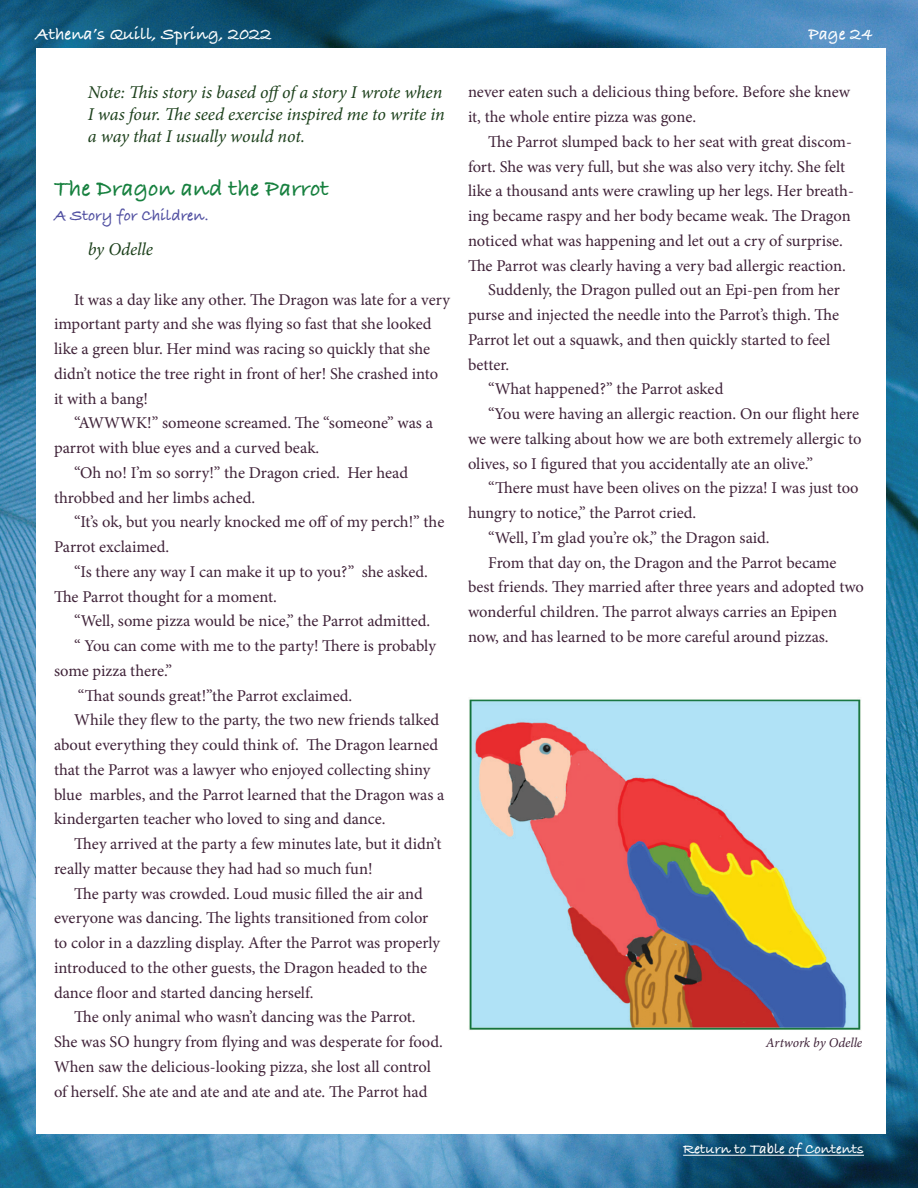
<style>
.page{position:relative;width:918px;height:1188px;background:#fff}
.page>*{position:absolute;margin:0;border:0;box-sizing:border-box;transform-origin:0 0}
.t1{font:700 24px "Bradley Hand ITCTT";color:#16803e}
.t2{font:italic 18px/21.6px "Minion Pro";letter-spacing:-.005em;color:#1c401b}
.t3{font:700 18px "Bradley Hand ITCTT";color:#fff}
.t4{font:16.5px/24.8px "Minion Pro";letter-spacing:-.005em;color:#3f2238}
.t5{font:700 16.5px "Bradley Hand ITCTT";color:#504fa1}
.t6{font:700 15px "Bradley Hand ITCTT";color:#fff}
.t7{font:italic 13.5px "Minion Pro";letter-spacing:-.005em;color:#3f2238}
</style>
<div class="page">
<img style="left:0;top:0;width:918px;height:1188px">
<hr style="left:683px;top:1155px;width:181px;height:1px;background:#fff">
<div style="left:36px;top:49px;width:850px;height:1085px;background:#fff"></div>
<img style="left:469px;top:699px;width:392px;height:331px">
<p class="t3" style="left:36px;top:21px;width:237px">Athena’s Quill, Spring, 2022</p>
<p class="t3" style="left:808px;top:21px;width:66px">Page 24</p>
<p class="t2" style="left:88px;top:82px;width:359px">Note: This story is based offof a story I wrote when<br>I was four. The seed exercise inspired me to write in a way that I usually would not.</p>
<h1 class="t1" style="left:54px;top:170px;width:276px">The Dragon and the Parrot</h1>
<p class="t5" style="left:54px;top:203px;width:156px">A Story for Children.</p>
<p class="t2" style="left:88px;top:238px;width:67px">by Odelle</p>
<p class="t4" style="left:54px;top:287px;width:397px;text-indent:20px">It was a day like any other. The Dragon was late for a very important party and she was flying so fast that she looked like a green blur. Her mind was racing so quickly that she didn’t notice the tree right in front of her! She crashed into it with a bang!</p>
<p class="t4" style="left:54px;top:411px;width:380px;text-indent:20px">“AWWWK!” someone screamed. The “someone” was a parrot with blue eyes and a curved beak.</p>
<p class="t4" style="left:54px;top:460px;width:356px;text-indent:20px">“Oh no! I’m so sorry!” the Dragon cried. Her head throbbed and her limbs ached.</p>
<p class="t4" style="left:54px;top:510px;width:392px;text-indent:20px">“It’s ok, but you nearly knocked me off of my perch!” the<br>Parrot exclaimed.</p>
<p class="t4" style="left:54px;top:559px;width:375px;text-indent:20px">“Is there any way I can make it up to you?” she asked.<br>The Parrot thought for a moment.</p>
<p class="t4" style="left:74px;top:609px;width:358px">“Well, some pizza would be nice,” the Parrot admitted.</p>
<p class="t4" style="left:74px;top:633px;width:363px">“ You can come with me to the party! There is probably</p>
<p class="t4" style="left:54px;top:658px;width:120px">some pizza there.”</p>
<p class="t4" style="left:78px;top:683px;width:276px">“That sounds great!”the Parrot exclaimed.</p>
<p class="t4" style="left:74px;top:708px;width:367px">While they flew to the party, the two new friends talked</p>
<p class="t4" style="left:54px;top:732px;width:386px">about everything they could think of. The Dragon learned</p>
<p class="t4" style="left:54px;top:757px;width:378px">that the Parrot was a lawyer who enjoyed collecting shiny</p>
<p class="t4" style="left:54px;top:782px;width:392px">blue marbles, and the Parrot learned that the Dragon was a</p>
<p class="t4" style="left:54px;top:807px;width:333px">kindergarten teacher who loved to sing and dance.</p>
<p class="t4" style="left:74px;top:831px;width:369px">They arrived at the party a few minutes late, but it didn’t</p>
<p class="t4" style="left:54px;top:856px;width:320px">really matter because they had had so much fun!</p>
<p class="t4" style="left:74px;top:881px;width:350px">The party was crowded. Loud music filled the air and</p>
<p class="t4" style="left:54px;top:906px;width:376px">everyone was dancing. The lights transitioned from color</p>
<p class="t4" style="left:54px;top:930px;width:388px">to color in a dazzling display. After the Parrot was properly</p>
<p class="t4" style="left:54px;top:955px;width:375px">introduced to the other guests, the Dragon headed to the</p>
<p class="t4" style="left:54px;top:980px;width:261px">dance floor and started dancing herself.</p>
<p class="t4" style="left:74px;top:1005px;width:343px">The only animal who wasn’t dancing was the Parrot.</p>
<p class="t4" style="left:54px;top:1029px;width:390px">She was SO hungry from flying and was desperate for food.</p>
<p class="t4" style="left:54px;top:1054px;width:378px">When saw the delicious-looking pizza, she lost all control</p>
<p class="t4" style="left:54px;top:1079px;width:375px">of herself. She ate and ate and ate and ate. The Parrot had</p>
<p class="t4" style="left:468px;top:80px;width:384px">never eaten such a delicious thing before. Before she knew it, the whole entire pizza was gone.</p>
<p class="t4" style="left:488px;top:129px;width:365px">The Parrot slumped back to her seat with great discom-</p>
<p class="t4" style="left:468px;top:154px;width:379px">fort. She was very full, but she was also very itchy. She felt</p>
<p class="t4" style="left:468px;top:179px;width:387px">like a thousand ants were crawling up her legs. Her breath-</p>
<p class="t4" style="left:468px;top:204px;width:384px">ing became raspy and her body became weak. The Dragon</p>
<p class="t4" style="left:468px;top:228px;width:376px">noticed what was happening and let out a cry of surprise.</p>
<p class="t4" style="left:468px;top:253px;width:379px">The Parrot was clearly having a very bad allergic reaction.</p>
<p class="t4" style="left:488px;top:278px;width:353px">Suddenly, the Dragon pulled out an Epi-pen from her</p>
<p class="t4" style="left:468px;top:303px;width:373px">purse and injected the needle into the Parrot’s thigh. The</p>
<p class="t4" style="left:468px;top:327px;width:364px">Parrot let out a squawk, and then quickly started to feel</p>
<p class="t4" style="left:468px;top:352px;width:43px">better.</p>
<p class="t4" style="left:488px;top:377px;width:237px">“What happened?” the Parrot asked</p>
<p class="t4" style="left:488px;top:402px;width:372px">“You were having an allergic reaction. On our flight here</p>
<p class="t4" style="left:468px;top:426px;width:395px">we were talking about how we are both extremely allergic to</p>
<p class="t4" style="left:468px;top:451px;width:347px">olives, so I figured that you accidentally ate an olive.”</p>
<p class="t4" style="left:488px;top:476px;width:372px">“There must have been olives on the pizza! I was just too</p>
<p class="t4" style="left:468px;top:501px;width:230px">hungry to notice,” the Parrot cried.</p>
<p class="t4" style="left:488px;top:525px;width:283px">“Well, I’m glad you’re ok,” the Dragon said.</p>
<p class="t4" style="left:488px;top:550px;width:350px">From that day on, the Dragon and the Parrot became</p>
<p class="t4" style="left:468px;top:575px;width:398px">best friends. They married after three years and adopted two</p>
<p class="t4" style="left:468px;top:600px;width:371px">wonderful children. The parrot always carries an Epipen</p>
<p class="t4" style="left:468px;top:624px;width:362px">now, and has learned to be more careful around pizzas.</p>
<p class="t7" style="left:766px;top:1033px;width:98px">Artwork by Odelle</p>
<p class="t6" style="left:683px;top:1137px;width:182px">Return to Table of Contents</p>
</div>
